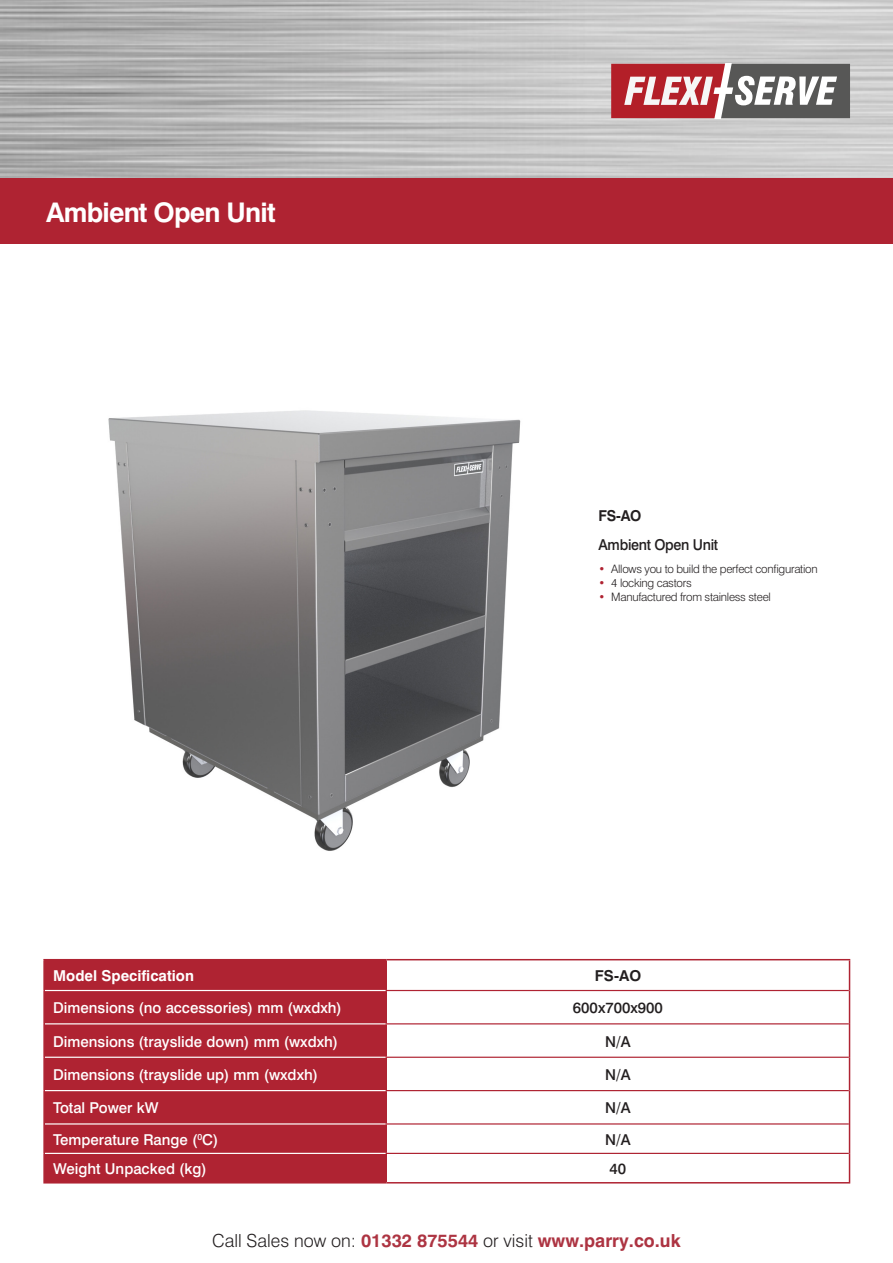
<style>
.page{position:relative;width:893px;height:1263px;background:#fff}
.page>*{position:absolute;margin:0;border:0;box-sizing:border-box;transform-origin:0 0}
.t1{font:700 27px "Swiss 721 BT";letter-spacing:-.03em;color:#fff}
.t2{font:700 18px "Swiss 721 BT";color:#ad3442}
.t3{font:500 15px "Swiss 721 BT";color:#fff}
.t4{font:700 15px "Swiss 721 BT";color:#fff}
.DESCRIP_BS{font:500 15px "Swiss 721 BT";letter-spacing:-.02em;color:#231f20;scale:.95 1}
.DESCRIP_BS-2{font:500 15px "Swiss 721 BT";letter-spacing:-.02em;color:#231f20}
.DESCRIP_BS-3{font:500 15px "Swiss 721 BT";color:#231f20}
.Code_BS{font:700 15px "Swiss 721 BT";letter-spacing:-.01em;color:#231f20;scale:.95 1}
.Code_BS-2{font:700 15px "Swiss 721 BT";letter-spacing:-.01em;color:#231f20}
.BULLET_POINTS{font:300 11.7px "Swiss 721 BT";letter-spacing:-.025em;color:#231f20}
.s1{color:#af2332}
.s2{font-weight:300;color:#231f20}
</style>
<div class="page">
<svg style="left:611px;top:64px;width:239px;height:54px"></svg>
<div style="left:0;top:178px;width:893px;height:65px;background:#af2332"></div>
<img style="left:108px;top:410px;width:413px;height:441px">
<div style="left:45px;top:960px;width:341px;height:222px;background:#af2332"></div>
<svg style="left:387px;top:960px;width:462px;height:222px"></svg>
<hr style="left:45px;top:990px;width:341px;height:1px;background:#fff">
<hr style="left:45px;top:1023px;width:341px;height:1px;background:#fff">
<hr style="left:45px;top:1057px;width:341px;height:1px;background:#fff">
<hr style="left:45px;top:1090px;width:341px;height:1px;background:#fff">
<hr style="left:45px;top:1123px;width:341px;height:1px;background:#fff">
<hr style="left:45px;top:1153px;width:341px;height:1px;background:#fff">
<hr style="left:43px;top:1182px;width:343px;height:1px;background:#af2332">
<hr style="left:386px;top:990px;width:463px;height:1px;background:#af2332">
<hr style="left:386px;top:991px;width:1px;height:32px;background:#af2332">
<hr style="left:386px;top:1023px;width:463px;height:1px;background:#af2332">
<hr style="left:386px;top:1024px;width:1px;height:33px;background:#af2332">
<hr style="left:386px;top:1057px;width:463px;height:1px;background:#af2332">
<hr style="left:386px;top:1058px;width:1px;height:32px;background:#af2332">
<hr style="left:386px;top:1090px;width:463px;height:1px;background:#af2332">
<hr style="left:386px;top:1091px;width:1px;height:32px;background:#af2332">
<hr style="left:386px;top:1123px;width:463px;height:1px;background:#af2332">
<hr style="left:386px;top:1153px;width:463px;height:1px;background:#af2332">
<svg style="left:386px;top:1124px;width:1px;height:58px"></svg>
<hr style="left:849px;top:990px;width:1px;height:34px;background:#af2332">
<hr style="left:849px;top:1024px;width:1px;height:33px;background:#af2332">
<hr style="left:849px;top:1057px;width:1px;height:33px;background:#af2332">
<hr style="left:849px;top:1090px;width:1px;height:34px;background:#af2332">
<svg style="left:849px;top:1124px;width:1px;height:58px"></svg>
<hr style="left:386px;top:1182px;width:464px;height:1px;background:#af2332">
<hr style="left:386px;top:959px;width:464px;height:1px;background:#af2332">
<hr style="left:849px;top:960px;width:1px;height:30px;background:#af2332">
<hr style="left:386px;top:960px;width:1px;height:30px;background:#af2332">
<hr style="left:43px;top:959px;width:343px;height:1px;background:#af2332">
<hr style="left:43px;top:960px;width:2px;height:30px;background:#af2332">
<hr style="left:43px;top:990px;width:2px;height:34px;background:#af2332">
<hr style="left:43px;top:1024px;width:2px;height:33px;background:#af2332">
<hr style="left:43px;top:1057px;width:2px;height:33px;background:#af2332">
<hr style="left:43px;top:1090px;width:2px;height:34px;background:#af2332">
<hr style="left:43px;top:1124px;width:2px;height:29px;background:#af2332">
<hr style="left:43px;top:1153px;width:2px;height:29px;background:#af2332">
<p class="t1" style="left:46px;top:196px;width:231px">Ambient Open Unit</p>
<p class="Code_BS" style="left:598px;top:506px;width:47px">FS-AO</p>
<p class="DESCRIP_BS" style="left:598px;top:536px;width:127px">Ambient Open Unit</p>
<p class="BULLET_POINTS" style="left:598px;top:562px;width:221px"><span class="s1">•</span> Allows you to build the perfect configuration</p>
<p class="BULLET_POINTS" style="left:598px;top:576px;width:95px"><span class="s1">•</span> 4 locking castors</p>
<p class="BULLET_POINTS" style="left:598px;top:590px;width:174px"><span class="s1">•</span> Manufactured from stainless steel</p>
<p class="t4" style="left:53px;top:967px;width:142px">Model Specification</p>
<p class="Code_BS-2" style="left:595px;top:967px;width:48px">FS-AO</p>
<p class="t3" style="left:53px;top:999px;width:290px">Dimensions (no accessories) mm (wxdxh)</p>
<p class="DESCRIP_BS-3" style="left:573px;top:999px;width:92px">600x700x900</p>
<p class="t3" style="left:53px;top:1032px;width:287px">Dimensions (trayslide down) mm (wxdxh)</p>
<p class="DESCRIP_BS-2" style="left:605px;top:1032px;width:27px">N/A</p>
<p class="t3" style="left:53px;top:1065px;width:266px">Dimensions (trayslide up) mm (wxdxh)</p>
<p class="DESCRIP_BS-2" style="left:605px;top:1065px;width:27px">N/A</p>
<p class="t3" style="left:53px;top:1099px;width:107px">Total Power kW</p>
<p class="DESCRIP_BS-2" style="left:605px;top:1099px;width:27px">N/A</p>
<p class="t3" style="left:53px;top:1130px;width:167px">Temperature Range (<sup>0</sup>C)</p>
<p class="DESCRIP_BS-2" style="left:605px;top:1130px;width:27px">N/A</p>
<p class="t3" style="left:53px;top:1159px;width:155px">Weight Unpacked (kg)</p>
<p class="DESCRIP_BS-2" style="left:610px;top:1159px;width:18px">40</p>
<p class="t2" style="left:212px;top:1229px;width:470px"><span class="s2">Call Sales now on:</span> 01332 875544 <span class="s2">or visit</span> www.parry.co.uk</p>
</div>
